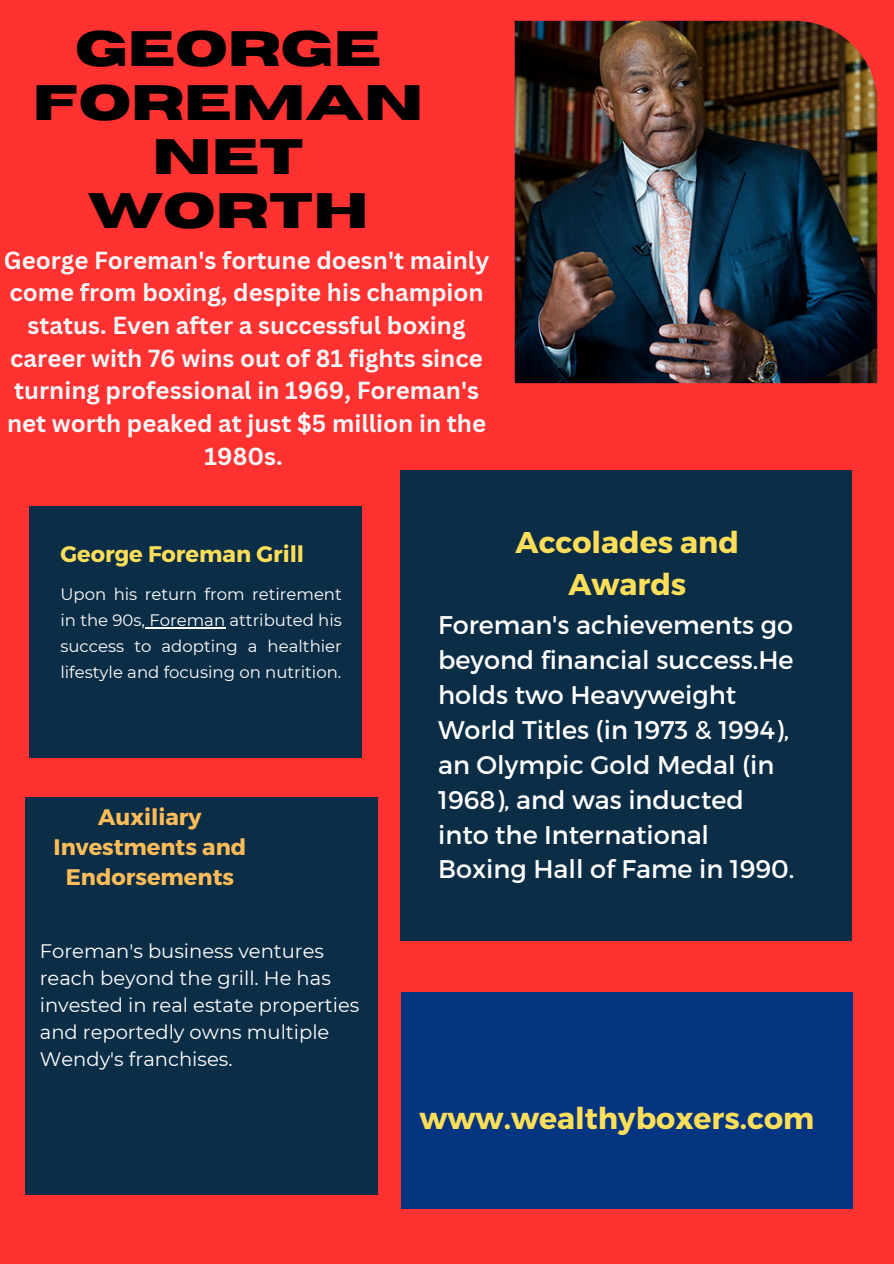
<style>
.page{position:relative;width:894px;height:1264px;background:#fff}
.page>*{position:absolute;margin:0;border:0;box-sizing:border-box;transform-origin:0 0}
.t1{font:700 49.5px/54px "Horizon";color:#000;text-align:center}
.t2{font:700 30px/41.7px "Montserrat";color:#ffde59;text-align:center}
.t3{font:25.5px/34.8px "Montserrat";color:#fff}
.t4{font:700 24px/32.7px "Canva Sans";color:#f7f7f8;text-align:center}
.t5{font:700 22.5px/30.3px "Montserrat";color:#ffbd59;text-align:center}
.t6{font:700 22.5px "Montserrat";color:#ffde59}
.t7{font:19.5px/27px "Montserrat";color:#fff}
.t8{font:16.5px/25.8px "Montserrat";color:#fff;text-align:justify}
</style>
<div class="page">
<div style="left:0;top:0;width:893px;height:1263px;background:#ff3131"></div>
<img style="left:514px;top:21px;width:363px;height:362px">
<div style="left:401px;top:992px;width:451px;height:216px;background:#043581"></div>
<div style="left:400px;top:470px;width:451px;height:470px;background:#0c2d46"></div>
<div style="left:30px;top:506px;width:332px;height:251px;background:#0c2d46"></div>
<div style="left:25px;top:796px;width:352px;height:397px;background:#0c2d46"></div>
<hr style="left:145px;top:627px;width:80px;height:1px;background:#fff">
<h5 class="t1" style="left:33px;top:23px;width:392px">GEORGE<br>FOREMAN<br>NET<br>WORTH</h5>
<h4 class="t4" style="left:4px;top:243px;width:487px">George Foreman's fortune doesn't mainly come from boxing, despite his champion status. Even after a successful boxing career with 76 wins out of 81 fights since turning professional in 1969, Foreman's net worth peaked at just $5 million in the 1980s.</h4>
<h6 class="t6" style="left:60px;top:539px;width:245px">George Foreman Grill</h6>
<h2 class="t8" style="left:60px;top:581px;width:283px">Upon his return from retirement in the 90s, Foreman attributed his success to adopting a healthier lifestyle and focusing on nutrition.</h2>
<h5 class="t5" style="left:53px;top:800px;width:194px">Auxiliary<br>Investments and<br>Endorsements</h5>
<p class="t7" style="left:40px;top:937px;width:321px">Foreman's business ventures reach beyond the grill. He has invested in real estate properties and reportedly owns multiple<br>Wendy's franchises.</p>
<p class="t2" style="left:515px;top:520px;width:225px">Accolades and<br>Awards</p>
<h2 class="t3" style="left:438px;top:606px;width:357px">Foreman's achievements go beyond financial success.He holds two Heavyweight<br>World Titles (in 1973 &amp; 1994), an Olympic Gold Medal (in<br>1968), and was inducted into the International<br>Boxing Hall of Fame in 1990.</h2>
<h3 class="t2" style="left:419px;top:1095px;width:396px">www.wealthyboxers.com</h3>
</div>
